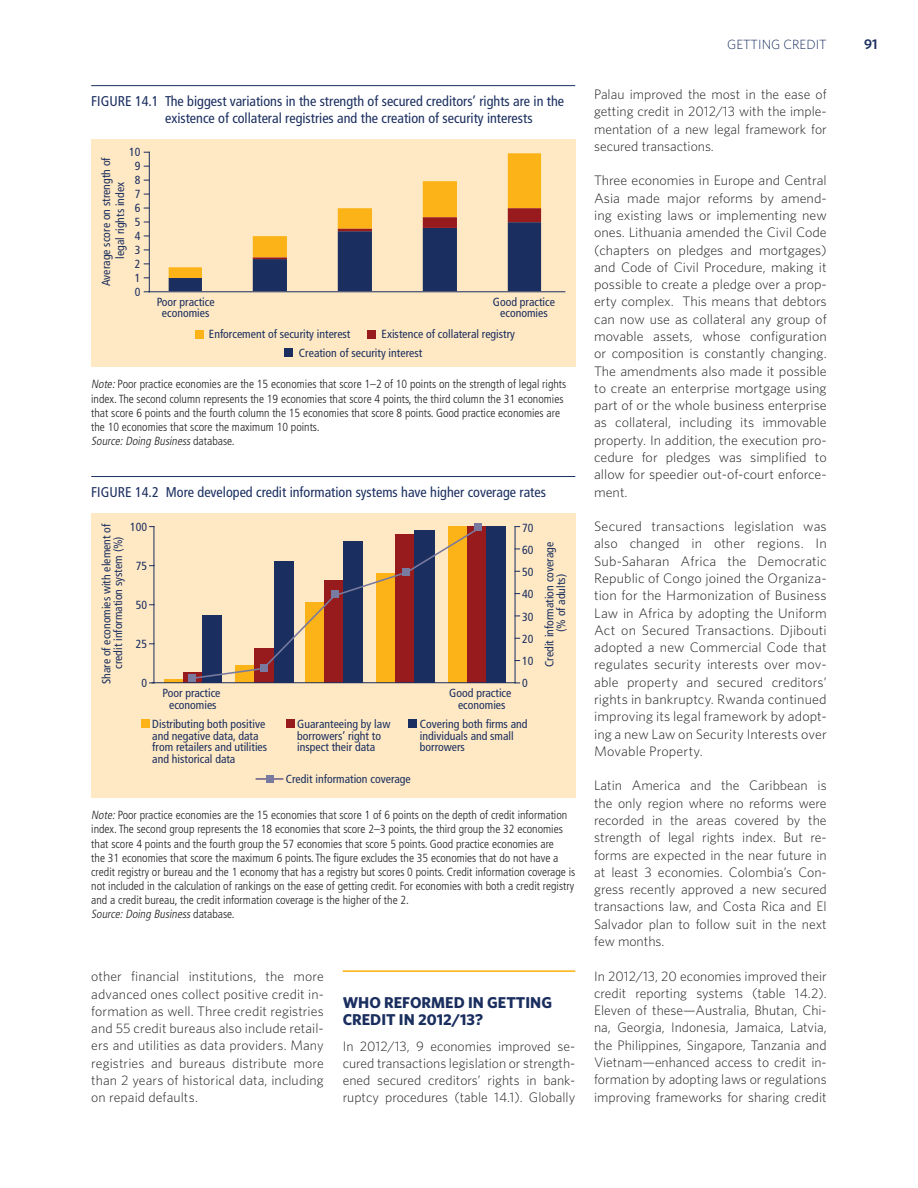
<style>
.page{position:relative;width:918px;height:1188px;background:#fff}
.page>*{position:absolute;margin:0;border:0;box-sizing:border-box;transform-origin:0 0}
.t1{font:700 15.75px/17.2px "Whitney";color:#1a2e5f}
.t2{font:condensed 14.1px/17px "Frutiger";color:#1a2e5f}
.t3{font:600 14.1px "Whitney";color:#1a2e5f}
.t4{font:300 13.8px/17.2px "Whitney";color:#231f20;text-align:justify}
.t5{font:300 13.35px "Whitney";color:#1a2e5f}
.t6{font:300 condensed 11.85px/14.1px "Frutiger";color:#231f20}
.t7{font:condensed 11.85px/11.9px "Frutiger";color:#1a2e5f;text-align:center}
.s1{font-style:italic}
</style>
<div class="page">
<hr style="left:343px;top:970px;width:232px;height:2px;background:#fbb317">
<div style="left:91px;top:513px;width:484px;height:285px;background:#ffe9c4"></div>
<hr style="left:91px;top:476px;width:484px;height:1px;background:#1a2e5f">
<hr style="left:154px;top:527px;width:1px;height:156px;background:#1a2e5f">
<hr style="left:515px;top:527px;width:1px;height:156px;background:#1a2e5f">
<div style="left:141px;top:720px;width:8px;height:8px;background:#fbb317"></div>
<div style="left:305px;top:603px;width:20px;height:80px;background:#fbb317"></div>
<div style="left:235px;top:666px;width:19px;height:17px;background:#fbb317"></div>
<div style="left:467px;top:527px;width:19px;height:156px;background:#971a1d"></div>
<div style="left:325px;top:580px;width:19px;height:103px;background:#971a1d"></div>
<div style="left:254px;top:648px;width:20px;height:35px;background:#971a1d"></div>
<div style="left:486px;top:527px;width:19px;height:156px;background:#1a2e5f"></div>
<hr style="left:164px;top:680px;width:19px;height:3px;background:#fbb317">
<div style="left:183px;top:673px;width:19px;height:10px;background:#971a1d"></div>
<div style="left:202px;top:615px;width:20px;height:68px;background:#1a2e5f"></div>
<svg style="left:190px;top:526px;width:286px;height:154px"></svg>
<div style="left:188px;top:674px;width:8px;height:8px;background:#797a9f"></div>
<div style="left:260px;top:664px;width:8px;height:8px;background:#797a9f"></div>
<div style="left:331px;top:590px;width:8px;height:8px;background:#797a9f"></div>
<div style="left:402px;top:568px;width:8px;height:8px;background:#797a9f"></div>
<div style="left:474px;top:523px;width:8px;height:8px;background:#797a9f"></div>
<hr style="left:256px;top:778px;width:27px;height:2px;background:#797a9f">
<div style="left:266px;top:775px;width:8px;height:8px;background:#797a9f"></div>
<div style="left:286px;top:720px;width:8px;height:8px;background:#971a1d"></div>
<div style="left:409px;top:720px;width:8px;height:8px;background:#1a2e5f"></div>
<hr style="left:152px;top:682px;width:363px;height:1px;background:#1a2e5f">
<div style="left:91px;top:139px;width:484px;height:228px;background:#ffe9c4"></div>
<hr style="left:91px;top:85px;width:484px;height:1px;background:#1a2e5f">
<hr style="left:149px;top:152px;width:1px;height:140px;background:#1a2e5f">
<hr style="left:149px;top:291px;width:416px;height:1px;background:#1a2e5f">
<div style="left:285px;top:348px;width:8px;height:9px;background:#1a2e5f"></div>
<div style="left:195px;top:330px;width:8px;height:8px;background:#fbb317"></div>
<svg style="left:422px;top:153px;width:119px;height:55px"></svg>
<div style="left:367px;top:330px;width:9px;height:8px;background:#971a1d"></div>
<svg style="left:169px;top:208px;width:372px;height:83px"></svg>
<p class="t2" style="left:165px;top:94px;width:401px;text-indent:-74px">FIGURE 14.1 The biggest variations in the strength of secured creditors’ rights are in the existence of collateral registries and the creation of security interests</p>
<p class="t7" style="left:129px;top:147px;width:13px">10</p>
<p class="t7" style="left:100px;top:286px;width:130px;line-height:14.1px;rotate:-90deg">Average score on strength of legal rights index</p>
<p class="t7" style="left:135px;top:161px;width:7px">9</p>
<p class="t7" style="left:135px;top:175px;width:7px">8</p>
<p class="t7" style="left:135px;top:189px;width:7px">7</p>
<p class="t7" style="left:135px;top:203px;width:7px">6</p>
<p class="t7" style="left:135px;top:216px;width:7px;line-height:14px;text-align:left">5<br>4</p>
<p class="t7" style="left:135px;top:245px;width:7px">3</p>
<p class="t7" style="left:135px;top:259px;width:7px">2</p>
<p class="t7" style="left:135px;top:272px;width:7px;line-height:14px;text-align:left">1<br>0</p>
<p class="t7" style="left:157px;top:296px;width:60px">Poor practice economies</p>
<p class="t7" style="left:493px;top:296px;width:64px">Good practice economies</p>
<p class="t7" style="left:299px;top:326px;width:125px;line-height:18.3px;text-align:left;text-indent:-90px">Enforcement of security interest<br>Creation of security interest</p>
<p class="t7" style="left:382px;top:329px;width:135px">Existence of collateral registry</p>
<p class="t6" style="left:91px;top:378px;width:477px"><span class="s1">Note:</span> Poor practice economies are the 15 economies that score 1–2 of 10 points on the strength of legal rights index. The second column represents the 19 economies that score 4 points, the third column the 31 economies that score 6 points and the fourth column the 15 economies that score 8 points. Good practice economies are the 10 economies that score the maximum 10 points.<br><span class="s1">Source: Doing Business</span> d a t a b a s e.</p>
<p class="t2" style="left:91px;top:485px;width:456px">FIGURE 14.2 More developed credit information systems have higher coverage rates</p>
<p class="t7" style="left:130px;top:522px;width:18px">100</p>
<p class="t7" style="left:101px;top:684px;width:162px;rotate:-90deg">Share of economies with element of credit information system (%)</p>
<p class="t7" style="left:136px;top:561px;width:13px">75</p>
<p class="t7" style="left:136px;top:600px;width:13px">50</p>
<p class="t7" style="left:136px;top:639px;width:13px">25</p>
<p class="t7" style="left:142px;top:678px;width:7px">0</p>
<p class="t7" style="left:162px;top:688px;width:60px">Poor practice economies</p>
<p class="t7" style="left:449px;top:688px;width:64px">Good practice economies</p>
<p class="t7" style="left:522px;top:523px;width:13px">70</p>
<p class="t7" style="left:522px;top:545px;width:13px">60</p>
<p class="t7" style="left:522px;top:567px;width:13px">50</p>
<p class="t7" style="left:522px;top:589px;width:13px">40</p>
<p class="t7" style="left:522px;top:611px;width:13px">30</p>
<p class="t7" style="left:522px;top:634px;width:13px">20</p>
<p class="t7" style="left:522px;top:656px;width:13px">10</p>
<p class="t7" style="left:522px;top:678px;width:7px">0</p>
<p class="t7" style="left:152px;top:719px;width:116px;text-align:left">Distributing both positive and negative data, data from retailers and utilities and historical data</p>
<p class="t7" style="left:297px;top:719px;width:95px;text-align:left">Guaranteeing by law borrowers’ right to inspect their data</p>
<p class="t7" style="left:420px;top:719px;width:109px;text-align:left">Covering both firms and individuals and small borrowers</p>
<p class="t7" style="left:286px;top:774px;width:127px">Credit information coverage</p>
<p class="t7" style="left:544px;top:667px;width:127px;rotate:-90deg">Credit information coverage (% of adults)</p>
<p class="t6" style="left:91px;top:809px;width:486px"><span class="s1">Note:</span> Poor practice economies are the 15 economies that score 1 of 6 points on the depth of credit information index. The second group represents the 18 economies that score 2–3 points, the third group the 32 economies that score 4 points and the fourth group the 57 economies that score 5 points. Good practice economies are<br>the 31 economies that score the maximum 6 points. The figure excludes the 35 economies that do not have a credit registry or bureau and the 1 economy that has a registry but scores 0 points. Credit information coverage is not included in the calculation of rankings on the ease of getting credit. For economies with both a credit registry and a credit bureau, the credit information coverage is the higher of the 2.<br><span class="s1">Source: Doing Business</span> d a t a b a s e.</p>
<p class="t4" style="left:91px;top:969px;width:234px">other financial institutions, the more advanced ones collect positive credit in&shy;formation as well. Three credit registries and 55 credit bureaus also include retail&shy;ers and utilities as data providers. Many registries and bureaus distribute more than 2 years of historical data, including on repaid defaults.</p>
<p class="t1" style="left:343px;top:995px;width:211px">WHO REFORMED IN GETTING<br>CREDIT IN 2012/13?</p>
<p class="t4" style="left:343px;top:1038px;width:234px">In 2012/13, 9 economies improved se&shy;cured transactions legislation or strength&shy;ened secured creditors’ rights in bank&shy;ruptcy procedures (table 14.1). Globally</p>
<p class="t5" style="left:727px;top:39px;width:101px">GETTING CREDIT</p>
<p class="t3" style="left:864px;top:39px;width:15px">91</p>
<p class="t4" style="left:594px;top:87px;width:234px">Palau improved the most in the ease of getting credit in 2012/13 with the imple&shy;mentation of a new legal framework for secured transactions.</p>
<p class="t4" style="left:594px;top:173px;width:234px">Three economies in Europe and Central Asia made major reforms by amend&shy;ing existing laws or implementing new ones. Lithuania amended the Civil Code (chapters on pledges and mortgages) and Code of Civil Procedure, making it possible to create a pledge over a prop&shy;erty complex. This means that debtors can now use as collateral any group of movable assets, whose configuration or composition is constantly changing.<br>The amendments also made it possible to create an enterprise mortgage using part of or the whole business enterprise as collateral, including its immovable property. In addition, the execution pro&shy;cedure for pledges was simplified to allow for speedier out-of-court enforce&shy;ment.</p>
<p class="t4" style="left:594px;top:519px;width:234px">Secured transactions legislation was also changed in other regions. In Sub-Saharan Africa the Democratic Republic of Congo joined the Organiza&shy;tion for the Harmonization of Business Law in Africa by adopting the Uniform Act on Secured Transactions. Djibouti adopted a new Commercial Code that regulates security interests over mov&shy;able property and secured creditors’ rights in bankruptcy. Rwanda continued improving its legal framework by adopt&shy;ing a new Law on Security Interests over Movable Property.</p>
<p class="t4" style="left:594px;top:778px;width:234px">Latin America and the Caribbean is the only region where no reforms were recorded in the areas covered by the strength of legal rights index. But re&shy;forms are expected in the near future in at least 3 economies. Colombia’s Con&shy;gress recently approved a new secured transactions law, and Costa Rica and El Salvador plan to follow suit in the next few months.</p>
<p class="t4" style="left:594px;top:968px;width:234px">In 2012/13, 20 economies improved their credit reporting systems (table 14.2).<br>Eleven of these—Australia, Bhutan, Chi&shy;na, Georgia, Indonesia, Jamaica, Latvia, the Philippines, Singapore, Tanzania and Vietnam—enhanced access to credit in&shy;formation by adopting laws or regulations improving frameworks for sharing credit</p>
</div>
